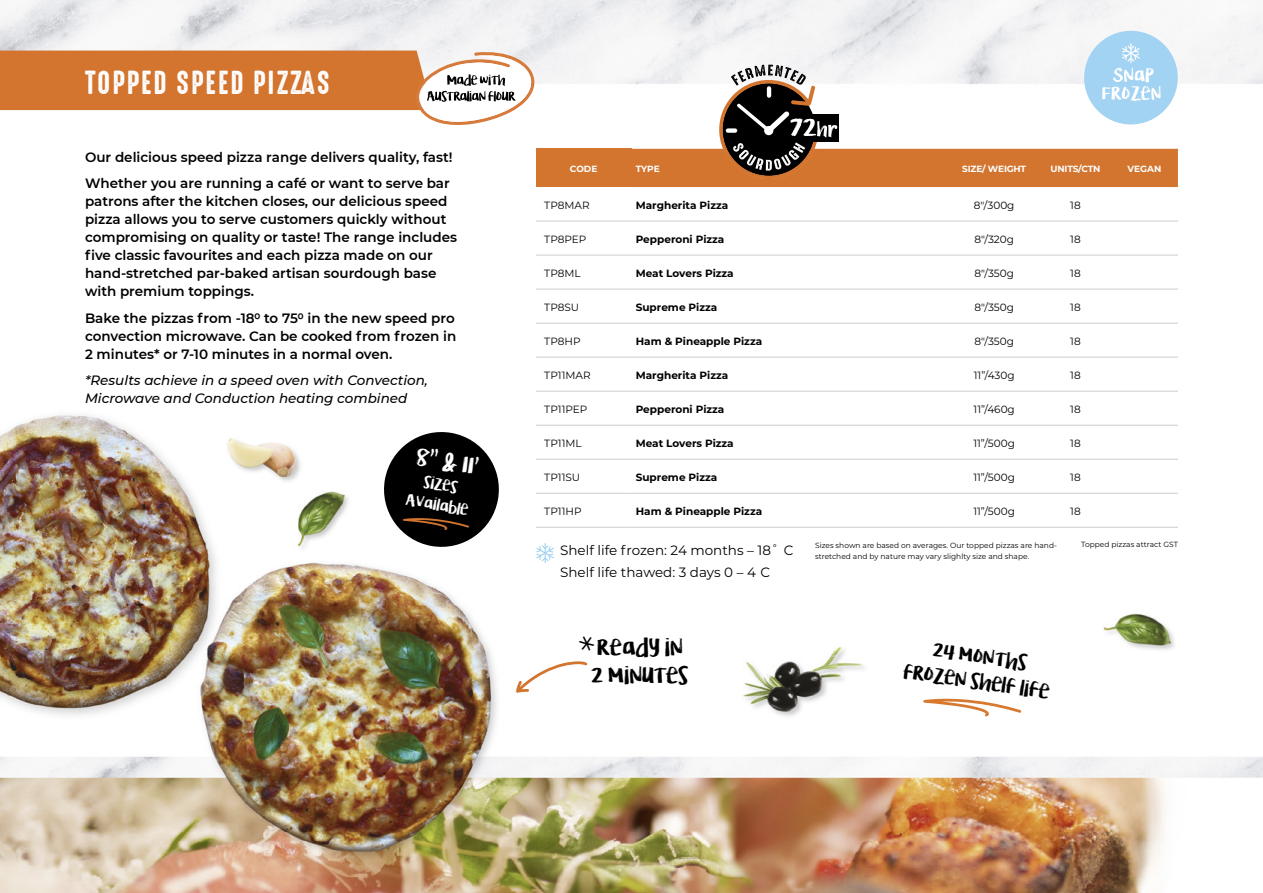
<style>
.page{position:relative;width:1263px;height:893px;background:#fff}
.page>*{position:absolute;margin:0;border:0;box-sizing:border-box;transform-origin:0 0}
.t1{font:30px "High Voltage Rough";letter-spacing:.06em;color:#fff}
.t2{font:20.25px "KG Lifeis Messy";color:#fff}
.t3{font:19.65px "KG Lifeis Messy";color:#000}
.t4{font:17.7px/25.2px "KG Lifeis Messy";color:#000;text-align:center}
.t5{font:600 13.5px/18px "Montserrat";color:#010101}
.t6{font:italic 500 13.5px/18px "Montserrat";color:#010101}
.t7{font:13.5px "Montserrat";color:#000}
.t8{font:13.5px "KG Lifeis Messy";color:#fff}
.t9{font:10.5px "Montserrat";color:#000}
.t10{font:700 10.5px "Montserrat";color:#000}
.t11{font:700 9px "Montserrat";letter-spacing:-.02em;color:#fff}
.t12{font:7.5px "Montserrat";color:#000}
</style>
<div class="page">
<img style="left:0;top:0;width:1263px;height:893px">
<svg style="left:0;top:51px;width:534px;height:74px"></svg>
<div style="left:1084px;top:31px;width:94px;height:93px;background:#a3d3f3;border-radius:50%"></div>
<div style="left:536px;top:149px;width:95px;height:38px;background:#d3752f"></div>
<hr style="left:536px;top:255px;width:95px;height:1px;background:#ccc">
<hr style="left:631px;top:255px;width:317px;height:1px;background:#ccc">
<hr style="left:948px;top:255px;width:92px;height:1px;background:#ccc">
<hr style="left:1111px;top:255px;width:67px;height:1px;background:#ccc">
<hr style="left:536px;top:289px;width:95px;height:1px;background:#ccc">
<hr style="left:631px;top:289px;width:317px;height:1px;background:#ccc">
<hr style="left:948px;top:289px;width:92px;height:1px;background:#ccc">
<hr style="left:1111px;top:289px;width:67px;height:1px;background:#ccc">
<hr style="left:536px;top:323px;width:95px;height:1px;background:#ccc">
<hr style="left:631px;top:323px;width:317px;height:1px;background:#ccc">
<hr style="left:948px;top:323px;width:92px;height:1px;background:#ccc">
<hr style="left:1111px;top:323px;width:67px;height:1px;background:#ccc">
<hr style="left:536px;top:357px;width:95px;height:1px;background:#ccc">
<hr style="left:631px;top:357px;width:317px;height:1px;background:#ccc">
<hr style="left:948px;top:357px;width:92px;height:1px;background:#ccc">
<hr style="left:1111px;top:357px;width:67px;height:1px;background:#ccc">
<hr style="left:536px;top:391px;width:95px;height:1px;background:#ccc">
<hr style="left:631px;top:391px;width:317px;height:1px;background:#ccc">
<hr style="left:948px;top:391px;width:92px;height:1px;background:#ccc">
<hr style="left:1111px;top:391px;width:67px;height:1px;background:#ccc">
<hr style="left:536px;top:425px;width:95px;height:1px;background:#ccc">
<hr style="left:631px;top:425px;width:317px;height:1px;background:#ccc">
<hr style="left:948px;top:425px;width:92px;height:1px;background:#ccc">
<hr style="left:1111px;top:425px;width:67px;height:1px;background:#ccc">
<hr style="left:536px;top:459px;width:95px;height:1px;background:#ccc">
<hr style="left:631px;top:459px;width:317px;height:1px;background:#ccc">
<hr style="left:948px;top:459px;width:92px;height:1px;background:#ccc">
<hr style="left:1111px;top:459px;width:67px;height:1px;background:#ccc">
<hr style="left:536px;top:493px;width:95px;height:1px;background:#ccc">
<hr style="left:631px;top:493px;width:317px;height:1px;background:#ccc">
<hr style="left:948px;top:493px;width:92px;height:1px;background:#ccc">
<hr style="left:1040px;top:493px;width:71px;height:1px;background:#ccc">
<hr style="left:1111px;top:493px;width:67px;height:1px;background:#ccc">
<hr style="left:536px;top:527px;width:95px;height:1px;background:#ccc">
<hr style="left:631px;top:527px;width:317px;height:1px;background:#ccc">
<hr style="left:948px;top:527px;width:92px;height:1px;background:#ccc">
<hr style="left:1040px;top:527px;width:71px;height:1px;background:#ccc">
<hr style="left:1111px;top:527px;width:67px;height:1px;background:#ccc">
<hr style="left:536px;top:221px;width:95px;height:1px;background:#ccc">
<hr style="left:631px;top:221px;width:317px;height:1px;background:#ccc">
<hr style="left:948px;top:221px;width:92px;height:1px;background:#ccc">
<hr style="left:1111px;top:221px;width:67px;height:1px;background:#ccc">
<hr style="left:1040px;top:221px;width:71px;height:1px;background:#ccc">
<hr style="left:1040px;top:255px;width:71px;height:1px;background:#ccc">
<hr style="left:1040px;top:289px;width:71px;height:1px;background:#ccc">
<hr style="left:1040px;top:323px;width:71px;height:1px;background:#ccc">
<hr style="left:1040px;top:357px;width:71px;height:1px;background:#ccc">
<hr style="left:1040px;top:391px;width:71px;height:1px;background:#ccc">
<hr style="left:1040px;top:425px;width:71px;height:1px;background:#ccc">
<hr style="left:1040px;top:459px;width:71px;height:1px;background:#ccc">
<svg style="left:631px;top:44px;width:547px;height:143px"></svg>
<svg style="left:779px;top:543px;width:5px;height:4px"></svg>
<svg style="left:756px;top:565px;width:5px;height:5px"></svg>
<svg style="left:535px;top:543px;width:20px;height:20px"></svg>
<svg style="left:923px;top:697px;width:98px;height:20px"></svg>
<svg style="left:512px;top:637px;width:82px;height:61px"></svg>
<svg style="left:379px;top:427px;width:124px;height:124px"></svg>
<p class="t1" style="left:85px;top:66px;width:246px">TOPPED SPEED PIZZAS</p>
<p class="t5" style="left:85px;top:147px;width:369px">Our delicious speed pizza range delivers quality, fast!</p>
<p class="t5" style="left:85px;top:174px;width:373px">Whether you are running a café or want to serve bar patrons after the kitchen closes, our delicious speed pizza allows you to serve customers quickly without compromising on quality or taste! The range includes five classic favourites and each pizza made on our hand-stretched par-baked artisan sourdough base with premium toppings.</p>
<p class="t5" style="left:85px;top:309px;width:373px">Bake the pizzas from -180 to 750 in the new speed pro convection microwave. Can be cooked from frozen in</p>
<p class="t5" style="left:85px;top:345px;width:309px">2 minutes* or 7-10 minutes in a normal oven.</p>
<p class="t6" style="left:85px;top:371px;width:344px">*Results achieve in a speed oven with Convection,<br>Microwave and Conduction heating combined</p>
<p class="t2" style="left:419px;top:441px;width:65px;rotate:10deg">8” &amp; 11’</p>
<p class="t8" style="left:426px;top:471px;width:35px;rotate:10deg">sizes</p>
<p class="t8" style="left:408px;top:489px;width:65px;rotate:10deg">Available</p>
<p class="t11" style="left:570px;top:163px;width:29px">CODE</p>
<p class="t11" style="left:636px;top:163px;width:26px">TYPE</p>
<p class="t11" style="left:962px;top:163px;width:65px">SIZE/ WEIGHT</p>
<p class="t11" style="left:1050px;top:163px;width:51px">UNITS/CTN</p>
<p class="t11" style="left:1127px;top:163px;width:35px">VEGAN</p>
<p class="t9" style="left:544px;top:198px;width:47px">TP8MAR</p>
<p class="t10" style="left:636px;top:198px;width:94px">Margherita Pizza</p>
<p class="t9" style="left:974px;top:198px;width:42px">8"/300g</p>
<p class="t9" style="left:1070px;top:198px;width:12px">18</p>
<p class="t9" style="left:544px;top:232px;width:44px">TP8PEP</p>
<p class="t10" style="left:636px;top:232px;width:90px">Pepperoni Pizza</p>
<p class="t9" style="left:974px;top:232px;width:41px">8"/320g</p>
<p class="t9" style="left:1070px;top:232px;width:12px">18</p>
<p class="t9" style="left:544px;top:266px;width:38px">TP8ML</p>
<p class="t10" style="left:636px;top:266px;width:99px">Meat Lovers Pizza</p>
<p class="t9" style="left:974px;top:266px;width:41px">8"/350g</p>
<p class="t9" style="left:1070px;top:266px;width:12px">18</p>
<p class="t9" style="left:544px;top:300px;width:36px">TP8SU</p>
<p class="t10" style="left:636px;top:300px;width:83px">Supreme Pizza</p>
<p class="t9" style="left:974px;top:300px;width:41px">8"/350g</p>
<p class="t9" style="left:1070px;top:300px;width:12px">18</p>
<p class="t9" style="left:544px;top:334px;width:38px">TP8HP</p>
<p class="t10" style="left:636px;top:334px;width:128px">Ham &amp; Pineapple Pizza</p>
<p class="t9" style="left:974px;top:334px;width:41px">8"/350g</p>
<p class="t9" style="left:1070px;top:334px;width:12px">18</p>
<p class="t9" style="left:544px;top:368px;width:48px">TP11MAR</p>
<p class="t10" style="left:636px;top:368px;width:94px">Margherita Pizza</p>
<p class="t9" style="left:974px;top:368px;width:42px">11”/430g</p>
<p class="t9" style="left:1070px;top:368px;width:12px">18</p>
<p class="t9" style="left:544px;top:402px;width:45px">TP11PEP</p>
<p class="t10" style="left:636px;top:402px;width:90px">Pepperoni Pizza</p>
<p class="t9" style="left:973px;top:402px;width:43px">11”/460g</p>
<p class="t9" style="left:1070px;top:402px;width:12px">18</p>
<p class="t9" style="left:544px;top:436px;width:39px">TP11ML</p>
<p class="t10" style="left:636px;top:436px;width:99px">Meat Lovers Pizza</p>
<p class="t9" style="left:973px;top:436px;width:43px">11”/500g</p>
<p class="t9" style="left:1070px;top:436px;width:12px">18</p>
<p class="t9" style="left:544px;top:470px;width:37px">TP11SU</p>
<p class="t10" style="left:636px;top:470px;width:83px">Supreme Pizza</p>
<p class="t9" style="left:973px;top:470px;width:43px">11”/500g</p>
<p class="t9" style="left:1070px;top:470px;width:12px">18</p>
<p class="t9" style="left:544px;top:504px;width:39px">TP11HP</p>
<p class="t10" style="left:636px;top:504px;width:128px">Ham &amp; Pineapple Pizza</p>
<p class="t9" style="left:973px;top:504px;width:43px">11”/500g</p>
<p class="t9" style="left:1070px;top:504px;width:12px">18</p>
<p class="t7" style="left:560px;top:541px;width:235px">Shelf life frozen: 24 months – 18˚ C</p>
<p class="t7" style="left:560px;top:563px;width:212px">Shelf life thawed: 3 days 0 – 4 C</p>
<p class="t12" style="left:815px;top:540px;width:243px">Sizes shown are based on averages. Our topped pizzas are hand-</p>
<p class="t12" style="left:1081px;top:539px;width:98px">Topped pizzas attract GST</p>
<p class="t12" style="left:815px;top:551px;width:216px">stretched and by nature may vary slighlty size and shape.</p>
<p class="t3" style="left:597px;top:632px;width:87px">ready in</p>
<p class="t3" style="left:591px;top:660px;width:99px">2 minutes</p>
<p class="t4" style="left:909px;top:634px;width:149px;rotate:8deg">24 months frozen shelf life</p>
</div>
